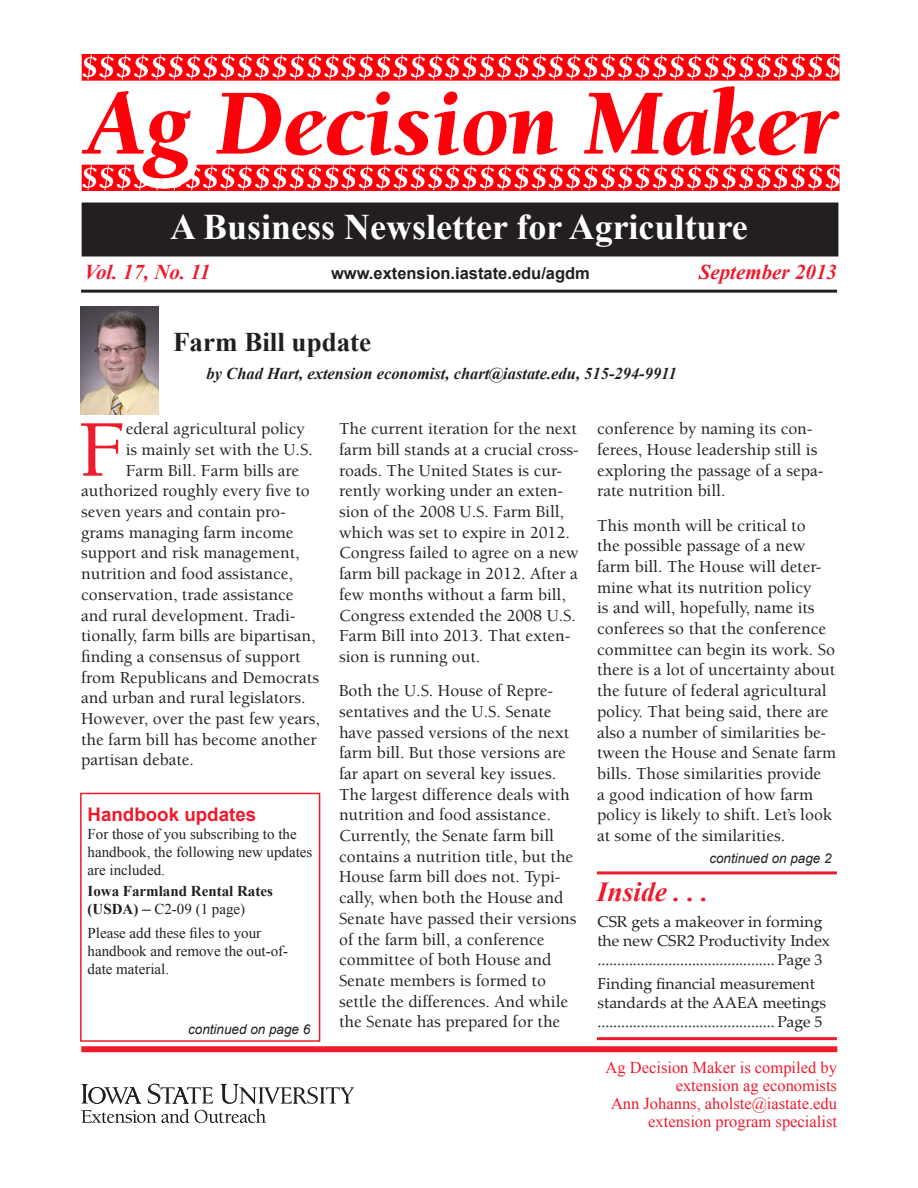
<style>
.page{position:relative;width:918px;height:1188px;background:#fff}
.page>*{position:absolute;margin:0;border:0;box-sizing:border-box;transform-origin:0 0}
.t1{font:500 82.5px "Berkeley Std";color:#ee1b2d}
.Headline{font:700 36px "Times New Roman";color:#fff}
.Subhead{font:italic 700 27.45px "Times New Roman";color:#ee1b2d}
.t2{font:700 27px "Times New Roman";color:#231f20}
.lead_line{font:italic 700 21px "Times New Roman";color:#ee1b2d}
.Subhead_1{font:700 18.75px "Arial";color:#ee1b2d}
.t3{font:500 17.25px/20.7px "Berkeley Std";color:#231f20}
.Body_text{font:16.5px/18px "Times New Roman";color:#ee1b2d;text-align:right}
.t4{font:italic 700 16.5px "Times New Roman";color:#231f20}
.Subhead_2{font:700 16.5px "Arial";color:#231f20}
.t5{font:15.75px/18.9px "Palatino Linotype";color:#231f20}
.Body_text-2{font:15px/18px "Times New Roman";color:#231f20}
.t6{font:700 15px/18px "Times New Roman";color:#231f20}
.continued_from_page{font:italic 13.5px "Arial";color:#231f20}
.s1{font-family:"Berkeley Std";font-weight:500;font-size:17.25px}
.s2{font-weight:400}
</style>
<div class="page">
<div style="left:80px;top:793px;width:240px;height:249px;border:2px solid #ee1b2d"></div>
<div style="left:81px;top:1046px;width:756px;height:6px;background:#ee1b2d"></div>
<hr style="left:597px;top:1037px;width:240px;height:3px;background:#ee1b2d">
<hr style="left:597px;top:871px;width:240px;height:3px;background:#ee1b2d">
<div style="left:82px;top:203px;width:756px;height:53px;background:#231f20"></div>
<div style="left:82px;top:202px;width:756px;height:54px;border:2px solid #231f20"></div>
<img style="left:81px;top:54px;width:759px;height:136px">
<hr style="left:81px;top:290px;width:756px;height:3px;background:#231f20">
<svg style="left:81px;top:1084px;width:273px;height:39px"></svg>
<img style="left:80px;top:306px;width:79px;height:108px">
<p class="Headline" style="left:170px;top:202px;width:579px">A Business Newsletter for Agriculture</p>
<p class="lead_line" style="left:84px;top:257px;width:128px">Vol. 17, No. 11</p>
<p class="Subhead_2" style="left:331px;top:263px;width:260px">www.extension.iastate.edu/agdm</p>
<p class="lead_line" style="left:699px;top:257px;width:140px">September 2013</p>
<p class="t2" style="left:173px;top:323px;width:200px">Farm Bill update</p>
<p class="t4" style="left:207px;top:362px;width:472px">by Chad Hart, extension economist, chart@iastate.edu, 515-294-9911</p>
<p class="t1" style="left:78px;top:406px;width:49px">F</p>
<p class="t3" style="left:126px;top:419px;width:181px">ederal agricultural policy</p>
<p class="t3" style="left:126px;top:440px;width:189px">is mainly set with the U.S.</p>
<p class="t3" style="left:126px;top:460px;width:175px">Farm Bill. Farm bills are</p>
<p class="t3" style="left:81px;top:481px;width:230px">authorized roughly every five to</p>
<p class="t3" style="left:81px;top:502px;width:206px">seven years and contain pro-</p>
<p class="t3" style="left:81px;top:522px;width:214px">grams managing farm income</p>
<p class="t3" style="left:81px;top:543px;width:220px">support and risk management,</p>
<p class="t3" style="left:81px;top:564px;width:213px">nutrition and food assistance,</p>
<p class="t3" style="left:81px;top:584px;width:214px">conservation, trade assistance</p>
<p class="t3" style="left:81px;top:605px;width:216px">and rural development. Tradi-</p>
<p class="t3" style="left:81px;top:626px;width:236px">tionally, farm bills are bipartisan,</p>
<p class="t3" style="left:81px;top:647px;width:221px">finding a consensus of support</p>
<p class="t3" style="left:81px;top:667px;width:239px">from Republicans and Democrats</p>
<p class="t3" style="left:81px;top:688px;width:226px">and urban and rural legislators.</p>
<p class="t3" style="left:81px;top:709px;width:240px">However, over the past few years,</p>
<p class="t3" style="left:81px;top:729px;width:237px">the farm bill has become another</p>
<p class="t3" style="left:81px;top:750px;width:114px">partisan debate.</p>
<p class="Subhead_1" style="left:88px;top:802px;width:170px">Handbook updates</p>
<p class="Body_text-2" style="left:88px;top:825px;width:226px">For those of you subscribing to the handbook, the following new updates are included.</p>
<p class="t6" style="left:88px;top:882px;width:187px">Iowa Farmland Rental Rates (USDA) <span class="s1">–</span> <span class="s2">C2-09 (1 page)</span></p>
<p class="Body_text-2" style="left:88px;top:923px;width:202px">Please add these files to your handbook and remove the out-of&shy;date material.</p>
<p class="continued_from_page" style="left:188px;top:1020px;width:124px">continued on page 6</p>
<p class="t3" style="left:339px;top:419px;width:241px">The current iteration for the next farm bill stands at a crucial cross&shy;roads. The United States is cur&shy;rently working under an exten&shy;sion of the 2008 U.S. Farm Bill, which was set to expire in 2012.<br>Congress failed to agree on a new farm bill package in 2012. After a few months without a farm bill,<br>Congress extended the 2008 U.S.<br>Farm Bill into 2013. That exten&shy;sion is running out.</p>
<p class="t3" style="left:339px;top:681px;width:239px">Both the U.S. House of Repre&shy;sentatives and the U.S. Senate have passed versions of the next farm bill. But those versions are far apart on several key issues.<br>The largest difference deals with nutrition and food assistance.<br>Currently, the Senate farm bill contains a nutrition title, but the<br>House farm bill does not. Typi&shy;cally, when both the House and<br>Senate have passed their versions of the farm bill, a conference committee of both House and<br>Senate members is formed to settle the differences. And while the Senate has prepared for the</p>
<p class="t3" style="left:597px;top:419px;width:228px">conference by naming its con&shy;ferees, House leadership still is exploring the passage of a sepa&shy;rate nutrition bill.</p>
<p class="t3" style="left:597px;top:515px;width:241px">This month will be critical to<br>the possible passage of a new farm bill. The House will deter&shy;mine what its nutrition policy<br>is and will, hopefully, name its conferees so that the conference committee can begin its work. So there is a lot of uncertainty about the future of federal agricultural policy. That being said, there are also a number of similarities be&shy;tween the House and Senate farm bills. Those similarities provide<br>a good indication of how farm policy is likely to shift. Let’s look at some of the similarities.</p>
<p class="continued_from_page" style="left:709px;top:850px;width:124px">continued on page 2</p>
<p class="Subhead" style="left:597px;top:873px;width:113px">Inside . . .</p>
<p class="t5" style="left:598px;top:912px;width:234px">CSR gets a makeover in forming the new CSR2 Productivity Index ............................................. Page 3</p>
<p class="t5" style="left:598px;top:974px;width:230px">Finding financial measurement standards at the AAEA meetings ............................................. Page 5</p>
<p class="Body_text" style="left:606px;top:1058px;width:233px">Ag Decision Maker is compiled by extension ag economists</p>
<p class="Body_text" style="left:611px;top:1094px;width:228px">Ann Johanns, aholste@iastate.edu</p>
<p class="Body_text" style="left:648px;top:1112px;width:190px">extension program specialist</p>
</div>
